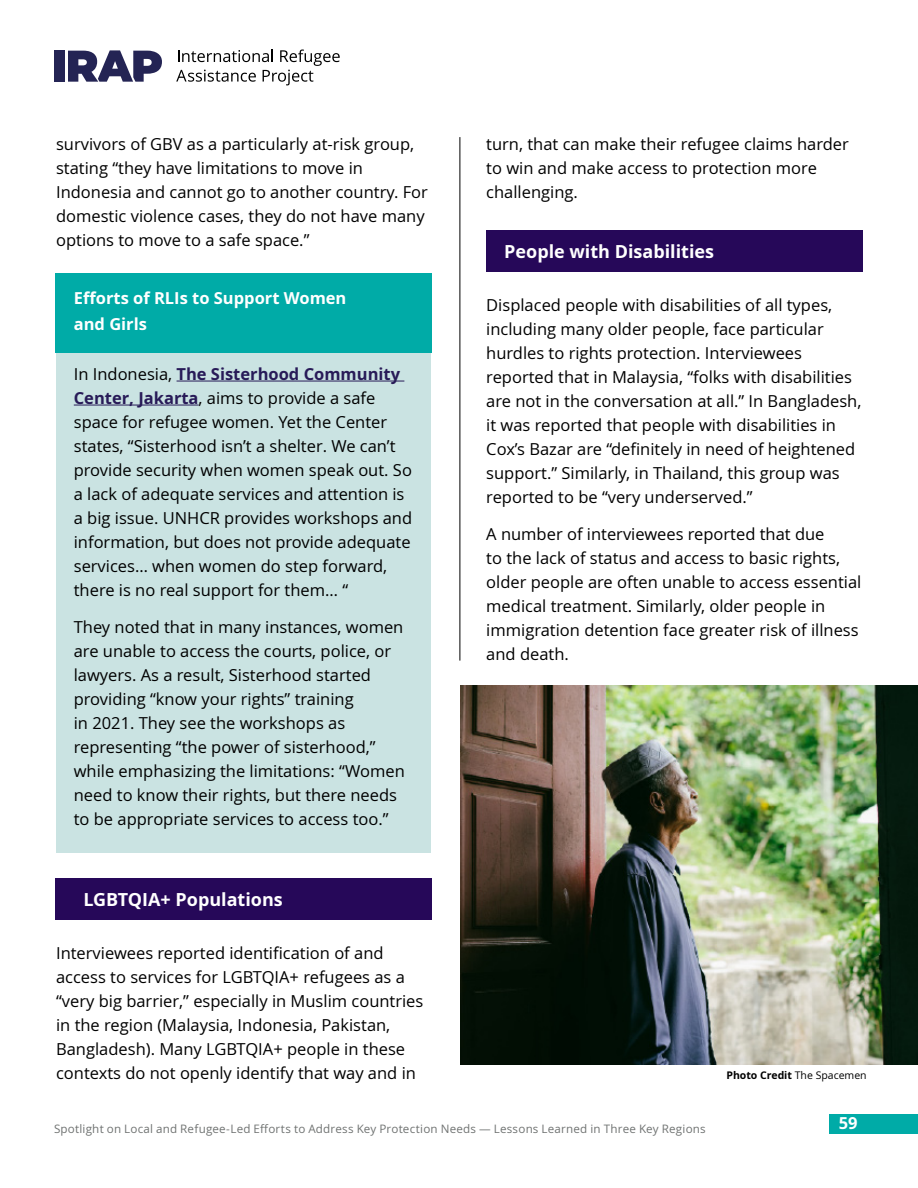
<style>
.page{position:relative;width:918px;height:1188px;background:#fff}
.page>*{position:absolute;margin:0;border:0;box-sizing:border-box;transform-origin:0 0}
.t1{font:700 18px "Open Sans";color:#fff}
.t2{font:16.5px/24px "Open Sans";color:#000}
.t3{font:700 16.5px/25.5px "Open Sans";color:#fff}
.t4{font:11.7px "Open Sans";letter-spacing:.015em;color:#707372}
.t5{font:700 10.5px "Open Sans";color:#000}
.s1{font-weight:700;color:#281b58}
.s2{font-weight:400}
</style>
<div class="page">
<div style="left:486px;top:230px;width:376px;height:42px;background:#260859"></div>
<div style="left:56px;top:878px;width:376px;height:42px;background:#260859"></div>
<div style="left:830px;top:1114px;width:88px;height:20px;background:#00aba7"></div>
<hr style="left:460px;top:137px;width:1px;height:524px;background:#000">
<div style="left:56px;top:349px;width:374px;height:504px;background:#cae3e2"></div>
<hr style="left:177px;top:381px;width:227px;height:1px;background:#281b58">
<hr style="left:74px;top:405px;width:125px;height:1px;background:#281b58">
<div style="left:56px;top:273px;width:376px;height:79px;background:#00aba7"></div>
<img style="left:461px;top:686px;width:457px;height:379px">
<div style="left:54px;top:51px;width:10px;height:31px;background:#242454"></div>
<svg style="left:68px;top:50px;width:94px;height:32px"></svg>
<svg style="left:176px;top:50px;width:164px;height:35px"></svg>
<p class="t2" style="left:56px;top:132px;width:373px">survivors of GBV as a particularly at-risk group, stating “they have limitations to move in Indonesia and cannot go to another country. For domestic violence cases, they do not have many options to move to a safe space.”</p>
<p class="t3" style="left:74px;top:285px;width:274px">Efforts of RLIs to Support Women and Girls</p>
<p class="t2" style="left:74px;top:361px;width:340px">In Indonesia, <span class="s1">The Sisterhood Community Center, Jakarta</span>, aims to provide a safe space for refugee women. Yet the Center states, “Sisterhood isn’t a shelter. We can’t provide security when women speak out. So a lack of adequate services and attention is a big issue. UNHCR provides workshops and information, but does not provide adequate services… when women do step forward, there is no real support for them… “</p>
<p class="t2" style="left:74px;top:615px;width:333px">They noted that in many instances, women are unable to access the courts, police, or lawyers. As a result, Sisterhood started providing “know your rights” training<br>in 2021. They see the workshops as representing “the power of sisterhood,” while emphasizing the limitations: “Women need to know their rights, but there needs to be appropriate services to access too.”</p>
<p class="t1" style="left:83px;top:887px;width:201px">LGBTQIA+ Populations</p>
<p class="t2" style="left:56px;top:940px;width:369px">Interviewees reported identification of and access to services for LGBTQIA+ refugees as a “very big barrier,” especially in Muslim countries in the region (Malaysia, Indonesia, Pakistan, Bangladesh). Many LGBTQIA+ people in these contexts do not openly identify that way and in</p>
<p class="t2" style="left:486px;top:132px;width:364px">turn, that can make their refugee claims harder to win and make access to protection more challenging.</p>
<p class="t1" style="left:504px;top:239px;width:211px">People with Disabilities</p>
<p class="t2" style="left:486px;top:292px;width:377px">Displaced people with disabilities of all types, including many older people, face particular hurdles to rights protection. Interviewees reported that in Malaysia, “folks with disabilities are not in the conversation at all.” In Bangladesh, it was reported that people with disabilities in Cox’s Bazar are “definitely in need of heightened support.” Similarly, in Thailand, this group was reported to be “very underserved.”</p>
<p class="t2" style="left:486px;top:522px;width:377px">A number of interviewees reported that due<br>to the lack of status and access to basic rights, older people are often unable to access essential medical treatment. Similarly, older people in immigration detention face greater risk of illness and death.</p>
<p class="t5" style="left:726px;top:1068px;width:142px">Photo Credit <span class="s2">The Spacemen</span></p>
<p class="t4" style="left:54px;top:1121px;width:653px">Spotlight on Local and Refugee-Led Efforts to Address Key Protection Needs — Lessons Learned in Three Key Regions</p>
<p class="t3" style="left:839px;top:1110px;width:20px">59</p>
</div>
